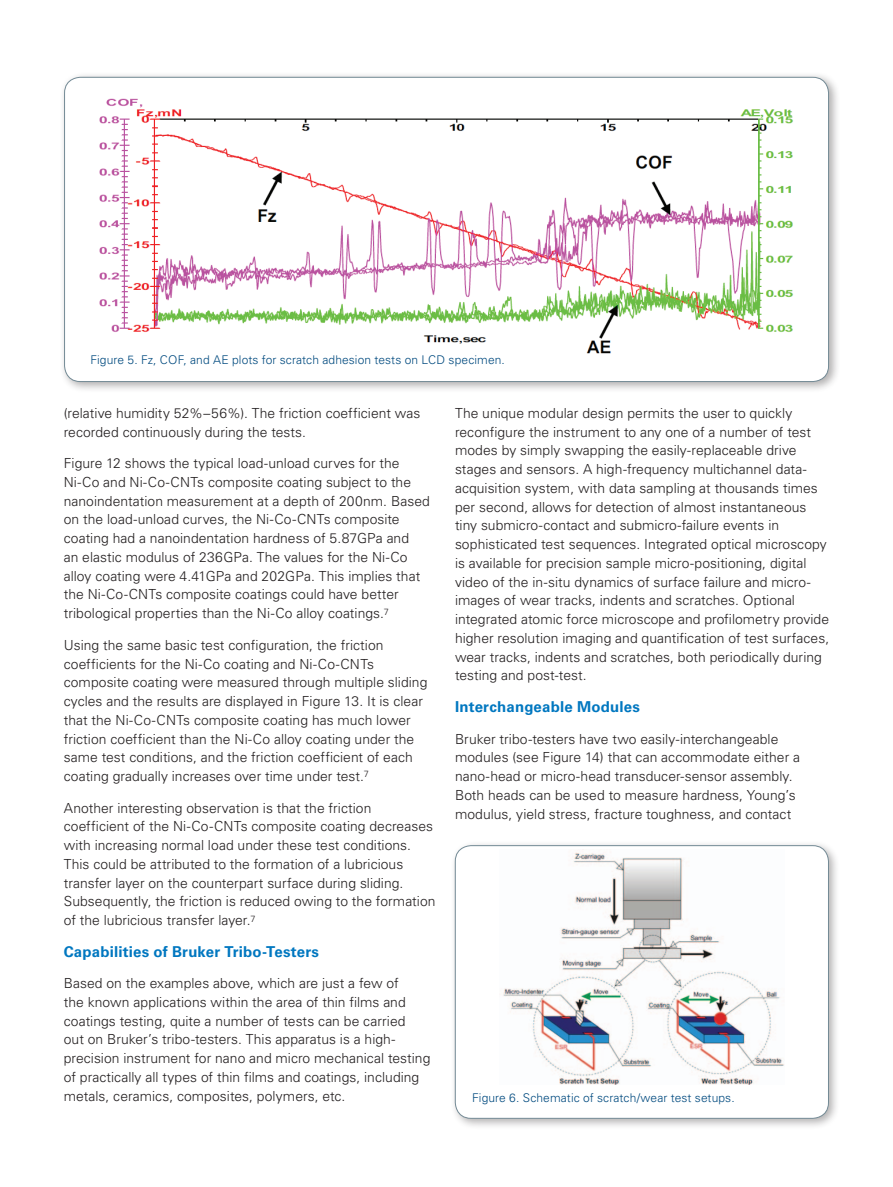
<style>
.page{position:relative;width:893px;height:1187px;background:#fff}
.page>*{position:absolute;margin:0;border:0;box-sizing:border-box;transform-origin:0 0}
.t1{font:700 15px "Univers LT Std";letter-spacing:.015em;color:#0077c0}
.t2{font:300 13.8px/18.8px "Univers LT Std";color:#231f20}
.t3{font:300 12px "Univers LT Std";letter-spacing:.01em;color:#004a7f}
</style>
<div class="page">
<div style="left:59px;top:72px;width:781px;height:321px;background:#231f20;opacity:.35"></div>
<div style="left:65px;top:77px;width:763px;height:304px;background:#fff;border-radius:16px"></div>
<img style="left:99px;top:98px;width:694px;height:256px">
<div style="left:450px;top:840px;width:390px;height:289px;background:#231f20;opacity:.35"></div>
<div style="left:455px;top:845px;width:373px;height:273px;background:#fff;border-radius:16px"></div>
<img style="left:503px;top:852px;width:281px;height:232px">
<div style="left:455px;top:845px;width:374px;height:273px;border:1px solid #738a95;border-radius:16px"></div>
<p class="t3" style="left:90px;top:352px;width:416px">Figure 5. Fz, COF, and AE plots for scratch adhesion tests on LCD specimen.</p>
<p class="t2" style="left:64px;top:403px;width:358px">(relative humidity 52%–56%). The friction coefficient was recorded continuously during the tests.</p>
<p class="t2" style="left:64px;top:454px;width:368px">Figure 12 shows the typical load-unload curves for the Ni-Co and Ni-Co-CNTs composite coating subject to the nanoindentation measurement at a depth of 200nm. Based on the load-unload curves, the Ni-Co-CNTs composite coating had a nanoindentation hardness of 5.87GPa and<br>an elastic modulus of 236GPa. The values for the Ni-Co alloy coating were 4.41GPa and 202GPa. This implies that the Ni-Co-CNTs composite coatings could have better tribological properties than the Ni-Co alloy coatings.<sup>7</sup></p>
<p class="t2" style="left:64px;top:635px;width:365px">Using the same basic test configuration, the friction coefficients for the Ni-Co coating and Ni-Co-CNTs composite coating were measured through multiple sliding cycles and the results are displayed in Figure 13. It is clear that the Ni-Co-CNTs composite coating has much lower friction coefficient than the Ni-Co alloy coating under the same test conditions, and the friction coefficient of each coating gradually increases over time under test.<sup>7</sup></p>
<p class="t2" style="left:64px;top:798px;width:373px">Another interesting observation is that the friction coefficient of the Ni-Co-CNTs composite coating decreases with increasing normal load under these test conditions.<br>This could be attributed to the formation of a lubricious transfer layer on the counterpart surface during sliding.<br>Subsequently, the friction is reduced owing to the formation of the lubricious transfer layer.<sup>7</sup></p>
<p class="t1" style="left:64px;top:942px;width:257px">Capabilities of Bruker Tribo-Testers</p>
<p class="t2" style="left:64px;top:973px;width:368px">Based on the examples above, which are just a few of<br>the known applications within the area of thin films and coatings testing, quite a number of tests can be carried<br>out on Bruker’s tribo-testers. This apparatus is a high&shy;precision instrument for nano and micro mechanical testing of practically all types of thin films and coatings, including metals, ceramics, composites, polymers, etc.</p>
<p class="t2" style="left:455px;top:403px;width:376px">The unique modular design permits the user to quickly reconfigure the instrument to any one of a number of test modes by simply swapping the easily-replaceable drive stages and sensors. A high-frequency multichannel data&shy;acquisition system, with data sampling at thousands times per second, allows for detection of almost instantaneous tiny submicro-contact and submicro-failure events in sophisticated test sequences. Integrated optical microscopy is available for precision sample micro-positioning, digital video of the in-situ dynamics of surface failure and micro&shy;images of wear tracks, indents and scratches. Optional integrated atomic force microscope and profilometry provide higher resolution imaging and quantification of test surfaces, wear tracks, indents and scratches, both periodically during testing and post-test.</p>
<p class="t1" style="left:455px;top:698px;width:186px">Interchangeable Modules</p>
<p class="t2" style="left:455px;top:729px;width:347px">Bruker tribo-testers have two easily-interchangeable modules (see Figure 14) that can accommodate either a nano-head or micro-head transducer-sensor assembly.<br>Both heads can be used to measure hardness, Young’s modulus, yield stress, fracture toughness, and contact</p>
<p class="t3" style="left:472px;top:1090px;width:264px">Figure 6. Schematic of scratch/wear test setups.</p>
</div>
